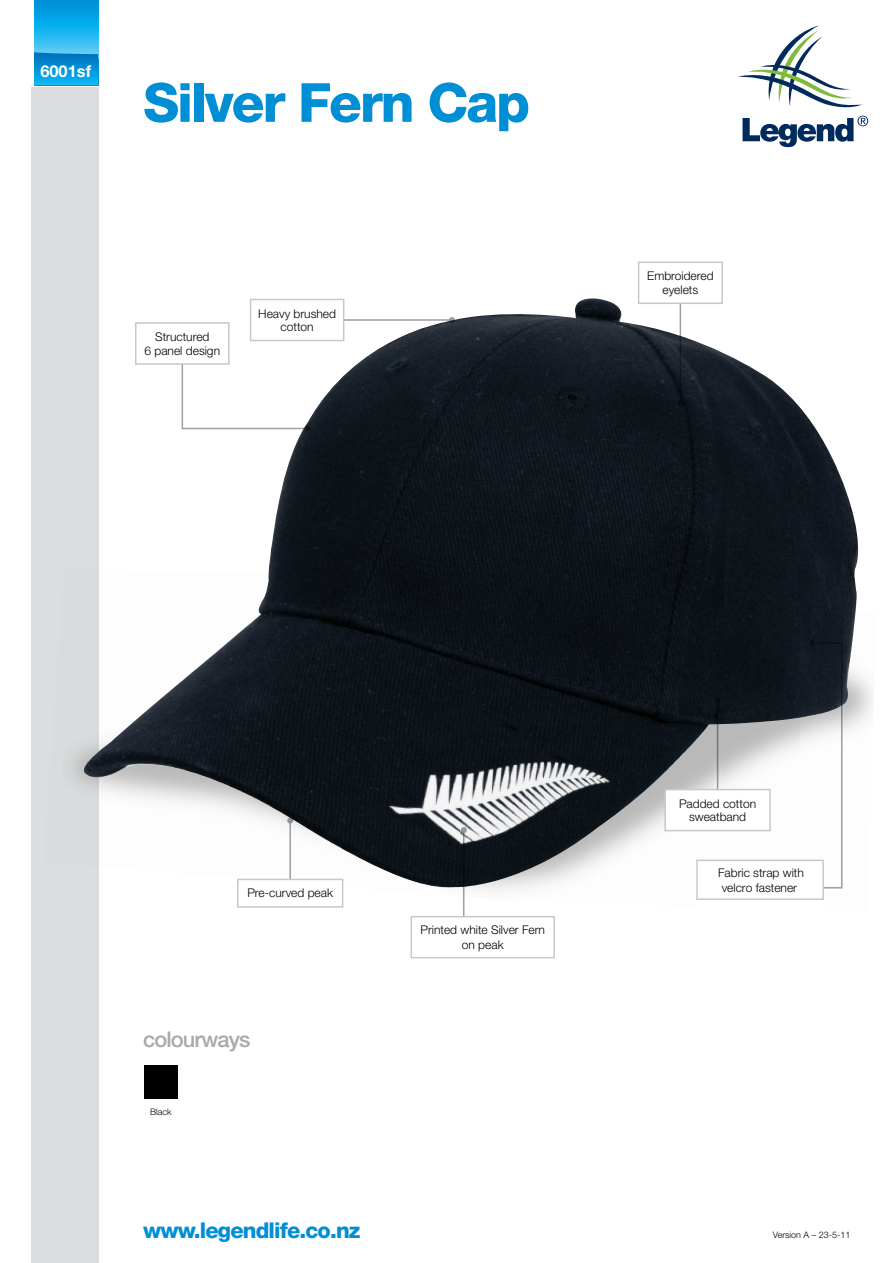
<style>
.page{position:relative;width:893px;height:1263px;background:#fff}
.page>*{position:absolute;margin:0;border:0;box-sizing:border-box;transform-origin:0 0}
.t1{font:800 54px "Helvetica Neue LT Std";letter-spacing:-.04em;color:#008fd5}
.t2{font:800 21.75px "Helvetica Neue LT Std";letter-spacing:-.04em;color:#008fd5}
.t3{font:500 21.75px "Helvetica Neue LT Std";letter-spacing:-.04em;color:#a7a9ac}
.t4{font:700 16.35px "Helvetica Neue LT Std";color:#fff}
.t5{font:300 12px/13.5px "Helvetica Neue LT Std";color:#000;text-align:center}
.t6{font:300 9px "Helvetica Neue LT Std";color:#000}
</style>
<div class="page">
<div style="left:31px;top:88px;width:68px;height:1175px;background:#dcddde"></div>
<img style="left:77px;top:298px;width:787px;height:596px">
<svg style="left:34px;top:0;width:64px;height:52px;background:#18adea"></svg>
<svg style="left:34px;top:52px;width:64px;height:33px;background:#0796d9"></svg>
<hr style="left:463px;top:830px;width:1px;height:88px;background:#9d9fa2">
<svg style="left:461px;top:827px;width:6px;height:6px"></svg>
<hr style="left:289px;top:820px;width:2px;height:61px;background:#9d9fa2">
<svg style="left:287px;top:817px;width:6px;height:6px"></svg>
<hr style="left:680px;top:286px;width:1px;height:117px;background:#9d9fa2">
<svg style="left:677px;top:400px;width:6px;height:6px"></svg>
<svg style="left:181px;top:347px;width:129px;height:84px"></svg>
<hr style="left:717px;top:700px;width:1px;height:111px;background:#9d9fa2">
<svg style="left:715px;top:697px;width:6px;height:6px"></svg>
<svg style="left:800px;top:640px;width:43px;height:249px"></svg>
<div style="left:411px;top:916px;width:144px;height:42px;border:2px solid #c7c8ca"></div>
<div style="left:136px;top:323px;width:93px;height:41px;background:#fff"></div>
<div style="left:135px;top:322px;width:95px;height:43px;border:2px solid #c7c8ca"></div>
<div style="left:238px;top:879px;width:105px;height:28px;background:#fff"></div>
<div style="left:237px;top:879px;width:106px;height:29px;border:2px solid #c7c8ca"></div>
<div style="left:665px;top:789px;width:105px;height:42px;background:#fff"></div>
<div style="left:664px;top:789px;width:107px;height:42px;border:2px solid #c7c8ca"></div>
<div style="left:697px;top:860px;width:126px;height:52px;background:#fff"></div>
<div style="left:696px;top:860px;width:128px;height:40px;border:2px solid #c7c8ca"></div>
<div style="left:639px;top:262px;width:83px;height:41px;background:#fff"></div>
<div style="left:638px;top:261px;width:85px;height:43px;border:2px solid #c7c8ca"></div>
<svg style="left:737px;top:25px;width:131px;height:122px"></svg>
<hr style="left:340px;top:319px;width:112px;height:2px;background:#9d9fa2">
<svg style="left:449px;top:317px;width:6px;height:6px"></svg>
<div style="left:251px;top:299px;width:93px;height:41px;background:#fff"></div>
<div style="left:250px;top:299px;width:94px;height:42px;border:2px solid #c7c8ca"></div>
<div style="left:145px;top:1065px;width:33px;height:34px;background:#000"></div>
<h3 class="t4" style="left:40px;top:61px;width:52px">6001sf</h3>
<h1 class="t1" style="left:143px;top:70px;width:388px">Silver Fern Cap</h1>
<p class="t5" style="left:145px;top:330px;width:77px">Structured<br>6 panel design</p>
<p class="t5" style="left:258px;top:306px;width:79px">Heavy brushed cotton</p>
<p class="t5" style="left:647px;top:269px;width:68px">Embroidered eyelets</p>
<p class="t5" style="left:247px;top:886px;width:87px">Pre-curved peak</p>
<h2 class="t3" style="left:143px;top:1026px;width:109px">colourways</h2>
<p class="t6" style="left:150px;top:1107px;width:23px">Black</p>
<h2 class="t2" style="left:143px;top:1217px;width:219px">www.legendlife.co.nz</h2>
<p class="t5" style="left:420px;top:922px;width:126px;line-height:14.4px">Printed white Silver Fern on peak</p>
<p class="t5" style="left:679px;top:796px;width:79px">Padded cotton sweatband</p>
<p class="t5" style="left:718px;top:865px;width:87px;line-height:14.4px;text-align:left">Fabric strap with velcro fastener</p>
<p class="t6" style="left:773px;top:1229px;width:79px">Version A – 23-5-11</p>
</div>
